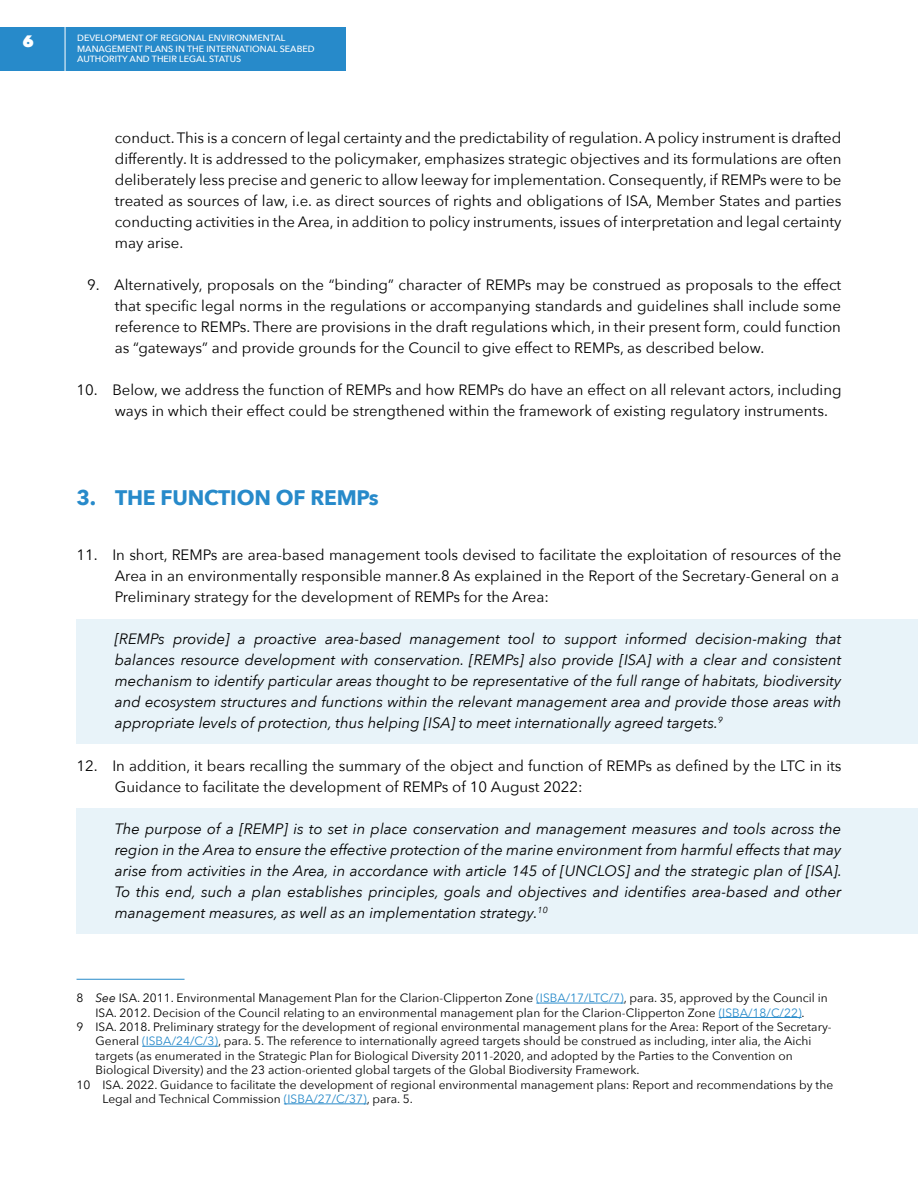
<style>
.page{position:relative;width:918px;height:1188px;background:#fff}
.page>*{position:absolute;margin:0;border:0;box-sizing:border-box;transform-origin:0 0}
.t1{font:700 21px "Avenir Next";letter-spacing:-.01em;color:#278aca}
.t2{font:800 16.5px "Avenir Next";color:#fff}
.t3{font:15px/21px "Avenir Next";color:#000}
.t4{font:italic 15px/21px "Avenir Next";color:#000;text-align:justify}
.t5{font:12px "Avenir Next";color:#000}
.t6{font:500 9px/10.8px "Avenir Next";color:#fff}
.s1{font-style:italic}
.s2{color:#278aca}
</style>
<div class="page">
<div style="left:0;top:27px;width:346px;height:44px;background:#278aca"></div>
<hr style="left:65px;top:4px;width:1px;height:77px;background:#fff">
<div style="left:77px;top:619px;width:841px;height:125px;background:#e8f3f9"></div>
<div style="left:77px;top:808px;width:841px;height:125px;background:#e8f3f9"></div>
<hr style="left:77px;top:979px;width:108px;height:1px;background:#278aca">
<hr style="left:536px;top:1003px;width:88px;height:1px;background:#278aca">
<hr style="left:719px;top:1017px;width:83px;height:1px;background:#278aca">
<hr style="left:142px;top:1046px;width:76px;height:1px;background:#278aca">
<hr style="left:284px;top:1104px;width:83px;height:1px;background:#278aca">
<p class="t2" style="left:23px;top:31px;width:13px">6</p>
<p class="t6" style="left:77px;top:32px;width:239px">DEVELOPMENT OF REGIONAL ENVIRONMENTAL<br>MANAGEMENT PLANS IN THE INTERNATIONAL SEABED<br>AUTHORITY AND THEIR LEGAL STATUS</p>
<p class="t3" style="left:115px;top:126px;width:728px;text-align:justify">conduct. This is a concern of legal certainty and the predictability of regulation. A policy instrument is drafted differently. It is addressed to the policymaker, emphasizes strategic objectives and its formulations are often deliberately less precise and generic to allow leeway for implementation. Consequently, if REMPs were to be treated as sources of law, i.e. as direct sources of rights and obligations of ISA, Member States and parties conducting activities in the Area, in addition to policy instruments, issues of interpretation and legal certainty may arise.</p>
<p class="t3" style="left:115px;top:273px;width:728px;text-align:justify;text-indent:-28px">9. Alternatively, proposals on the “binding” character of REMPs may be construed as proposals to the effect that specific legal norms in the regulations or accompanying standards and guidelines shall include some reference to REMPs. There are provisions in the draft regulations which, in their present form, could function as “gateways” and provide grounds for the Council to give effect to REMPs, as described below.</p>
<p class="t3" style="left:115px;top:379px;width:728px;text-indent:-38px">10. Below, we address the function of REMPs and how REMPs do have an effect on all relevant actors, including ways in which their effect could be strengthened within the framework of existing regulatory instruments.</p>
<h1 class="t1" style="left:77px;top:480px;width:304px">3. THE FUNCTION OF REMPs</h1>
<p class="t3" style="left:115px;top:544px;width:728px;text-indent:-38px">11. In short, REMPs are area-based management tools devised to facilitate the exploitation of resources of the<br>Area in an environmentally responsible manner.8 As explained in the Report of the Secretary-General on a<br>Preliminary strategy for the development of REMPs for the Area:</p>
<p class="t4" style="left:115px;top:628px;width:728px">[REMPs provide] a proactive area-based management tool to support informed decision-making that balances resource development with conservation. [REMPs] also provide [ISA] with a clear and consistent mechanism to identify particular areas thought to be representative of the full range of habitats, biodiversity and ecosystem structures and functions within the relevant management area and provide those areas with appropriate levels of protection, thus helping [ISA] to meet internationally agreed targets.<sup>9</sup></p>
<p class="t3" style="left:115px;top:754px;width:728px;text-indent:-38px">12. In addition, it bears recalling the summary of the object and function of REMPs as defined by the LTC in its<br>Guidance to facilitate the development of REMPs of 10 August 2022:</p>
<p class="t4" style="left:115px;top:817px;width:729px">The purpose of a [REMP] is to set in place conservation and management measures and tools across the region in the Area to ensure the effective protection of the marine environment from harmful effects that may arise from activities in the Area, in accordance with article 145 of [UNCLOS] and the strategic plan of [ISA].<br>To this end, such a plan establishes principles, goals and objectives and identifies area-based and other management measures, as well as an implementation strategy.<sup>10</sup></p>
<p class="t5" style="left:77px;top:988px;width:753px">8 <span class="s1">See</span> ISA. 2011. Environmental Management Plan for the Clarion-Clipperton Zone <span class="s2">(ISBA/17/LTC/7)</span>, para. 35, approved by the Council in</p>
<p class="t5" style="left:95px;top:1002px;width:711px">ISA. 2012. Decision of the Council relating to an environmental management plan for the Clarion-Clipperton Zone <span class="s2">(ISBA/18/C/22)</span>.</p>
<p class="t5" style="left:77px;top:1017px;width:757px">9 ISA. 2018. Preliminary strategy for the development of regional environmental management plans for the Area: Report of the Secretary-</p>
<p class="t5" style="left:95px;top:1031px;width:718px">General <span class="s2">(ISBA/24/C/3)</span>, para. 5. The reference to internationally agreed targets should be construed as including, inter alia, the Aichi</p>
<p class="t5" style="left:95px;top:1045px;width:699px">targets (as enumerated in the Strategic Plan for Biological Diversity 2011-2020, and adopted by the Parties to the Convention on</p>
<p class="t5" style="left:95px;top:1060px;width:546px">Biological Diversity) and the 23 action-oriented global targets of the Global Biodiversity Framework.</p>
<p class="t5" style="left:77px;top:1074px;width:758px">10 ISA. 2022. Guidance to facilitate the development of regional environmental management plans: Report and recommendations by the</p>
<p class="t5" style="left:102px;top:1089px;width:312px">Legal and Technical Commission <span class="s2">(ISBA/27/C/37)</span>, para. 5.</p>
</div>
